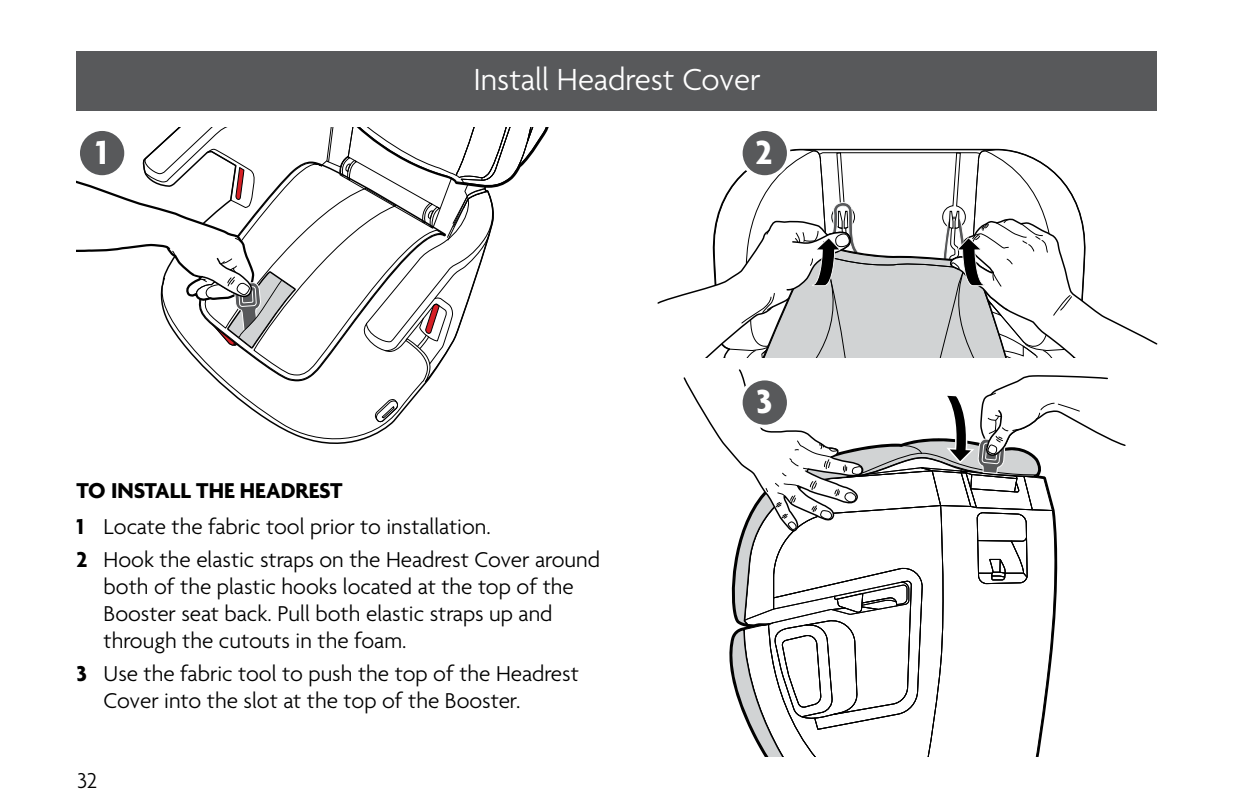
<style>
.page{position:relative;width:1234px;height:808px;background:#fff}
.page>*{position:absolute;margin:0;border:0;box-sizing:border-box;transform-origin:0 0}
.t1{font:700 36px "Agenda";color:#fff}
.H2-_HEADER{font:300 33px "Agenda";color:#fff}
.t2{font:300 23.4px/27px "Agenda";color:#000}
.H3_-_INTRO_MAIN_TEXT___Above{font:700 23.4px "Agenda";color:#000}
.s1{font-weight:700}
</style>
<div class="page">
<svg style="left:657px;top:149px;width:500px;height:208px"></svg>
<div style="left:77px;top:51px;width:1080px;height:60px;background:#58595b"></div>
<div style="left:740px;top:129px;width:48px;height:48px;background:#58595b;border-radius:50%"></div>
<div style="left:739px;top:128px;width:51px;height:51px;border:3px solid #fff;border-radius:50%"></div>
<svg style="left:683px;top:369px;width:443px;height:388px"></svg>
<div style="left:740px;top:379px;width:48px;height:47px;background:#58595b;border-radius:50%"></div>
<div style="left:739px;top:377px;width:51px;height:51px;border:3px solid #fff;border-radius:50%"></div>
<svg style="left:226px;top:389px;width:196px;height:55px"></svg>
<svg style="left:77px;top:128px;width:472px;height:261px"></svg>
<h2 class="H2-_HEADER" style="left:473px;top:61px;width:288px">Install Headrest Cover</h2>
<h1 class="t1" style="left:96px;top:133px;width:13px">1</h1>
<h1 class="t1" style="left:755px;top:133px;width:18px">2</h1>
<h3 class="H3_-_INTRO_MAIN_TEXT___Above" style="left:77px;top:478px;width:267px">TO INSTALL THE HEADREST</h3>
<p class="t2" style="left:77px;top:514px;width:415px"><span class="s1">1</span> Locate the fabric tool prior to installation.</p>
<p class="t2" style="left:104px;top:547px;width:498px;text-indent:-27px"><span class="s1">2</span> Hook the elastic straps on the Headrest Cover around both of the plastic hooks located at the top of the Booster seat back. Pull both elastic straps up and through the cutouts in the foam.</p>
<p class="t2" style="left:104px;top:661px;width:476px;text-indent:-27px"><span class="s1">3</span> Use the fabric tool to push the top of the Headrest<br>Cover into the slot at the top of the Booster.</p>
<p class="t2" style="left:77px;top:768px;width:22px">32</p>
<h1 class="t1" style="left:756px;top:382px;width:18px">3</h1>
</div>
